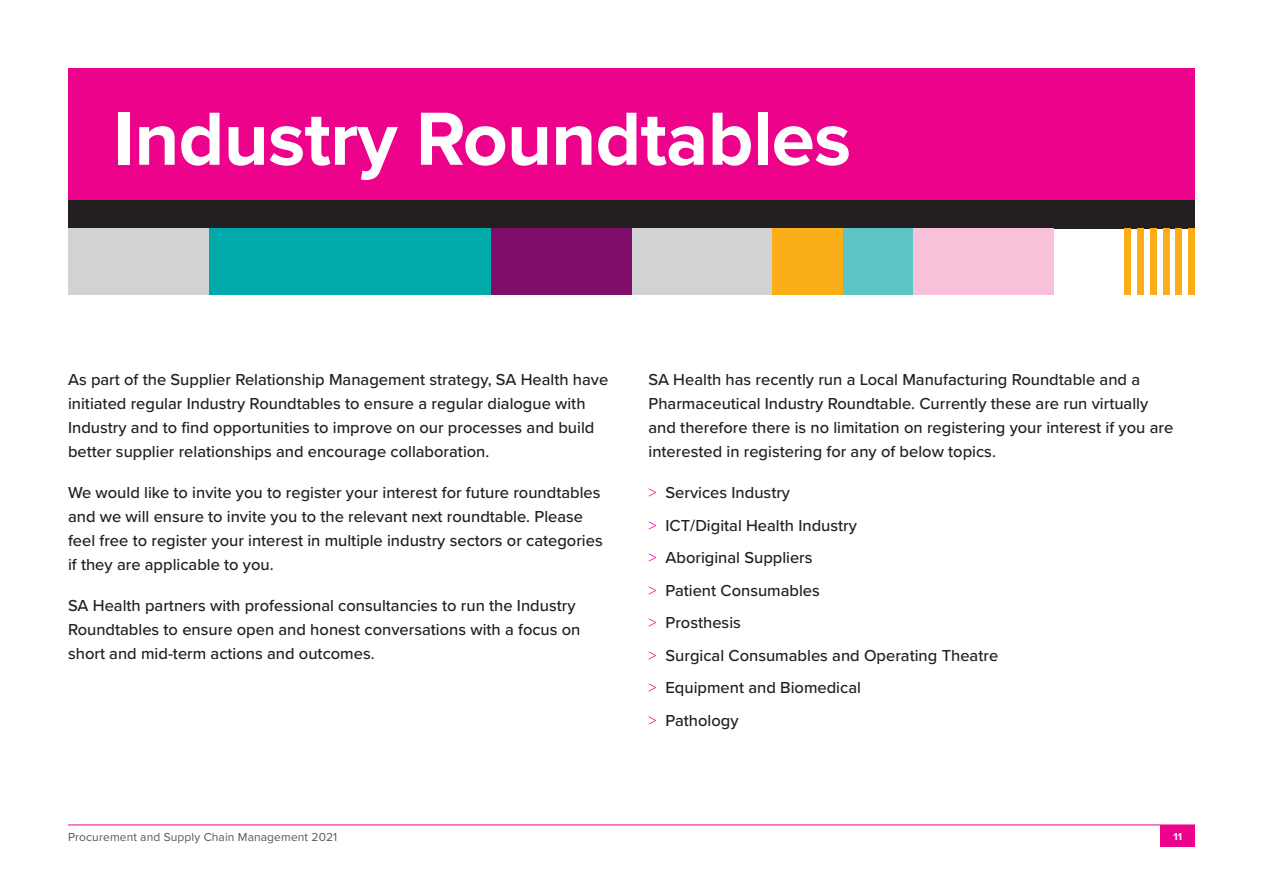
<style>
.page{position:relative;width:1263px;height:893px;background:#fff}
.page>*{position:absolute;margin:0;border:0;box-sizing:border-box;transform-origin:0 0}
.t1{font:700 78px "Proxima Nova";letter-spacing:-.01em;color:#fff}
.Body_text{font:500 16.5px/24px "Proxima Nova";color:#231f20}
.t2{font:12px "Proxima Nova";letter-spacing:.01em;color:#57585a}
.t3{font:700 10.5px "Proxima Nova";color:#fff}
.s1{font-weight:300;color:#ed028c}
</style>
<div class="page">
<div style="left:68px;top:68px;width:1127px;height:132px;background:#ed028c"></div>
<div style="left:68px;top:200px;width:1127px;height:28px;background:#231f20"></div>
<div style="left:209px;top:228px;width:282px;height:66px;background:#0aa"></div>
<div style="left:68px;top:228px;width:141px;height:66px;background:#d1d2d4"></div>
<div style="left:631px;top:228px;width:141px;height:66px;background:#d1d2d4"></div>
<div style="left:491px;top:228px;width:140px;height:66px;background:#7f0e69"></div>
<div style="left:772px;top:228px;width:71px;height:66px;background:#faaf18"></div>
<div style="left:1124px;top:228px;width:7px;height:66px;background:#faaf18"></div>
<div style="left:1137px;top:228px;width:7px;height:66px;background:#faaf18"></div>
<div style="left:1150px;top:228px;width:7px;height:66px;background:#faaf18"></div>
<div style="left:1188px;top:228px;width:7px;height:66px;background:#faaf18"></div>
<div style="left:1175px;top:228px;width:7px;height:66px;background:#faaf18"></div>
<div style="left:1163px;top:228px;width:6px;height:66px;background:#faaf18"></div>
<div style="left:843px;top:228px;width:70px;height:66px;background:#5dc5c6"></div>
<div style="left:913px;top:228px;width:141px;height:66px;background:#f7c1d9"></div>
<div style="left:1161px;top:825px;width:34px;height:21px;background:#ed028c"></div>
<hr style="left:68px;top:825px;width:1127px;height:1px;background:#ed028c">
<p class="t1" style="left:114px;top:81px;width:739px">Industry Roundtables</p>
<p class="Body_text" style="left:68px;top:367px;width:542px">As part of the Supplier Relationship Management strategy, SA Health have initiated regular Industry Roundtables to ensure a regular dialogue with Industry and to find opportunities to improve on our processes and build better supplier relationships and encourage collaboration.</p>
<p class="Body_text" style="left:68px;top:480px;width:536px">We would like to invite you to register your interest for future roundtables and we will ensure to invite you to the relevant next roundtable. Please feel free to register your interest in multiple industry sectors or categories if they are applicable to you.</p>
<p class="Body_text" style="left:68px;top:593px;width:514px">SA Health partners with professional consultancies to run the Industry<br>Roundtables to ensure open and honest conversations with a focus on short and mid-term actions and outcomes.</p>
<p class="Body_text" style="left:648px;top:367px;width:526px">SA Health has recently run a Local Manufacturing Roundtable and a Pharmaceutical Industry Roundtable. Currently these are run virtually and therefore there is no limitation on registering your interest if you are interested in registering for any of below topics.</p>
<p class="Body_text" style="left:648px;top:480px;width:143px"><span class="s1">&gt;</span> Services Industry</p>
<p class="Body_text" style="left:648px;top:513px;width:210px"><span class="s1">&gt;</span> ICT/Digital Health Industry</p>
<p class="Body_text" style="left:648px;top:545px;width:166px"><span class="s1">&gt;</span> Aboriginal Suppliers</p>
<p class="Body_text" style="left:648px;top:578px;width:173px"><span class="s1">&gt;</span> Patient Consumables</p>
<p class="Body_text" style="left:648px;top:610px;width:94px"><span class="s1">&gt;</span> Prosthesis</p>
<p class="Body_text" style="left:648px;top:643px;width:351px"><span class="s1">&gt;</span> Surgical Consumables and Operating Theatre</p>
<p class="Body_text" style="left:648px;top:675px;width:214px"><span class="s1">&gt;</span> Equipment and Biomedical</p>
<p class="Body_text" style="left:648px;top:708px;width:92px"><span class="s1">&gt;</span> Pathology</p>
<p class="t2" style="left:68px;top:828px;width:271px">Procurement and Supply Chain Management 2021</p>
<p class="t3" style="left:1173px;top:828px;width:10px">11</p>
</div>
